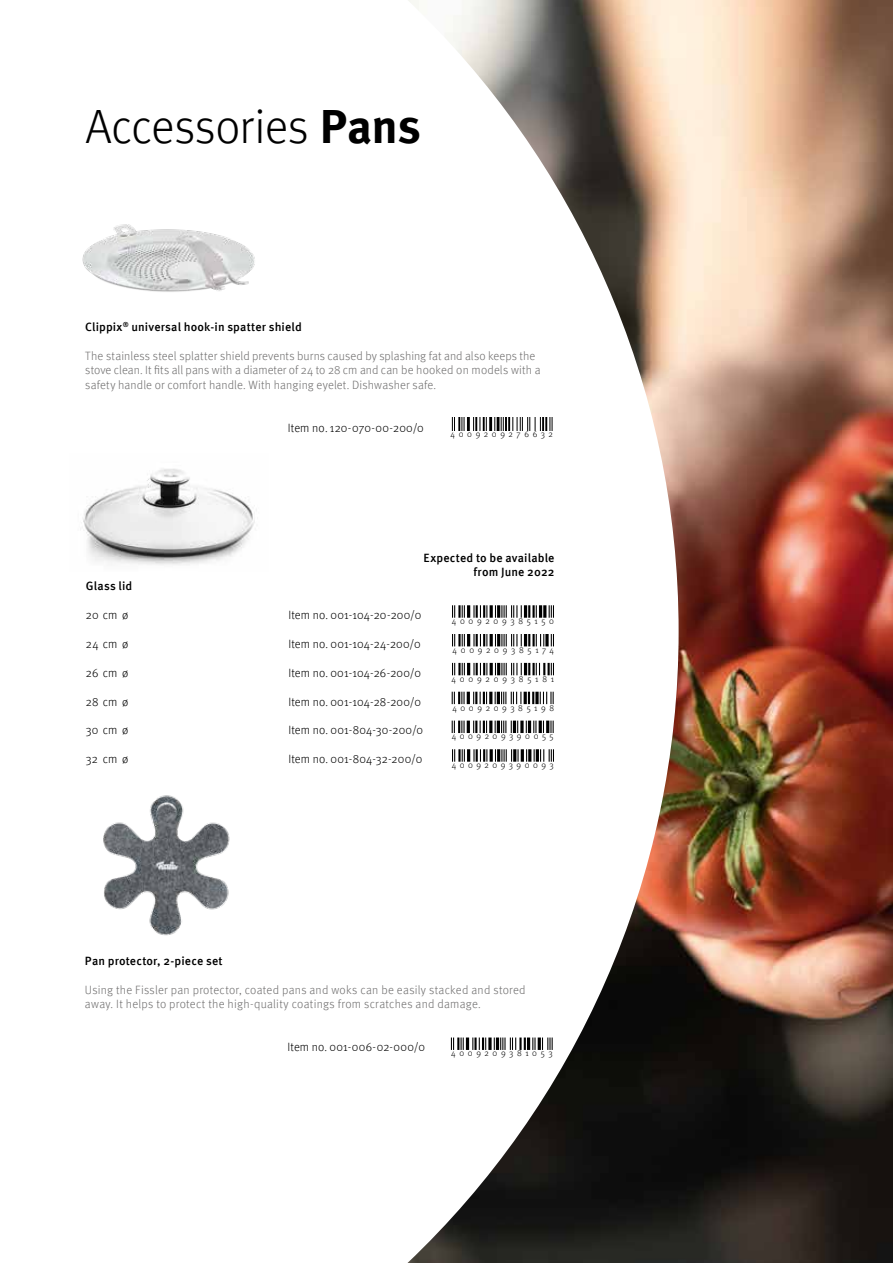
<style>
.page{position:relative;width:893px;height:1263px;background:#fff}
.page>*{position:absolute;margin:0;border:0;box-sizing:border-box;transform-origin:0 0}
.t1{font:300 48px "Meta Pro";letter-spacing:-.01em;color:#000}
.t2{font:300 12px/14.4px "Meta Pro";letter-spacing:.015em;color:#706f6f}
.t3{font:300 12px "Meta Pro";letter-spacing:.015em;color:#000}
.t4{font:500 12px/14.4px "Meta Pro";letter-spacing:.01em;color:#000;text-align:right}
.t5{font:11.85px "Helvetica";letter-spacing:.005em;color:#000}
.t6{font:300 8.7px "Meta Pro";letter-spacing:.415em;color:#000}
.t7{font:300 8.7px "Meta Pro";letter-spacing:.435em;color:#000}
.s1{font-weight:700}
</style>
<div class="page">
<img style="left:103px;top:795px;width:127px;height:141px">
<img style="left:83px;top:469px;width:174px;height:96px">
<img style="left:82px;top:224px;width:173px;height:68px">
<img style="left:407px;top:0;width:486px;height:1263px">
<h1 class="t1" style="left:85px;top:92px;width:337px">Accessories <span class="s1">Pans</span></h1>
<p class="t4" style="left:85px;top:319px;width:218px">Clippix<sup>®</sup> universal hook-in spatter shield</p>
<p class="t2" style="left:85px;top:348px;width:457px">The stainless steel splatter shield prevents burns caused by splashing fat and also keeps the stove clean. It fits all pans with a diameter of 24 to 28 cm and can be hooked on models with a safety handle or comfort handle. With hanging eyelet. Dishwasher safe.</p>
<p class="t3" style="left:288px;top:419px;width:138px">Item no. 120-070-00-200/0</p>
<p class="t6" style="left:451px;top:428px;width:104px">4009209276632</p>
<p class="t5" style="left:442px;top:432px;width:124px">4 009209 276632 &gt;</p>
<p class="t4" style="left:86px;top:578px;width:48px">Glass lid</p>
<p class="t4" style="left:424px;top:549px;width:132px">Expected to be available from June 2022</p>
<p class="t3" style="left:86px;top:606px;width:44px">20 cm ø</p>
<p class="t3" style="left:288px;top:606px;width:134px">Item no. 001-104-20-200/0</p>
<p class="t3" style="left:86px;top:635px;width:44px">24 cm ø</p>
<p class="t3" style="left:288px;top:635px;width:134px">Item no. 001-104-24-200/0</p>
<p class="t3" style="left:86px;top:664px;width:44px">26 cm ø</p>
<p class="t3" style="left:288px;top:664px;width:134px">Item no. 001-104-26-200/0</p>
<p class="t3" style="left:86px;top:693px;width:44px">28 cm ø</p>
<p class="t3" style="left:288px;top:693px;width:134px">Item no. 001-104-28-200/0</p>
<p class="t3" style="left:86px;top:722px;width:44px">30 cm ø</p>
<p class="t3" style="left:288px;top:722px;width:136px">Item no. 001-804-30-200/0</p>
<p class="t3" style="left:86px;top:750px;width:44px">32 cm ø</p>
<p class="t3" style="left:288px;top:750px;width:135px">Item no. 001-804-32-200/0</p>
<p class="t6" style="left:452px;top:615px;width:104px">4009209385150</p>
<p class="t6" style="left:453px;top:644px;width:103px">4009209385174</p>
<p class="t7" style="left:452px;top:672px;width:104px">4009209385181</p>
<p class="t6" style="left:452px;top:701px;width:103px">4009209385198</p>
<p class="t6" style="left:452px;top:730px;width:103px">4009209390055</p>
<p class="t6" style="left:452px;top:759px;width:103px">4009209390093</p>
<p class="t4" style="left:85px;top:953px;width:139px">Pan protector, 2-piece set</p>
<p class="t2" style="left:85px;top:982px;width:442px">Using the Fissler pan protector, coated pans and woks can be easily stacked and stored away. It helps to protect the high-quality coatings from scratches and damage.</p>
<p class="t3" style="left:287px;top:1038px;width:139px">Item no. 001-006-02-000/0</p>
<p class="t6" style="left:451px;top:1047px;width:103px">4009209381053</p>
</div>
